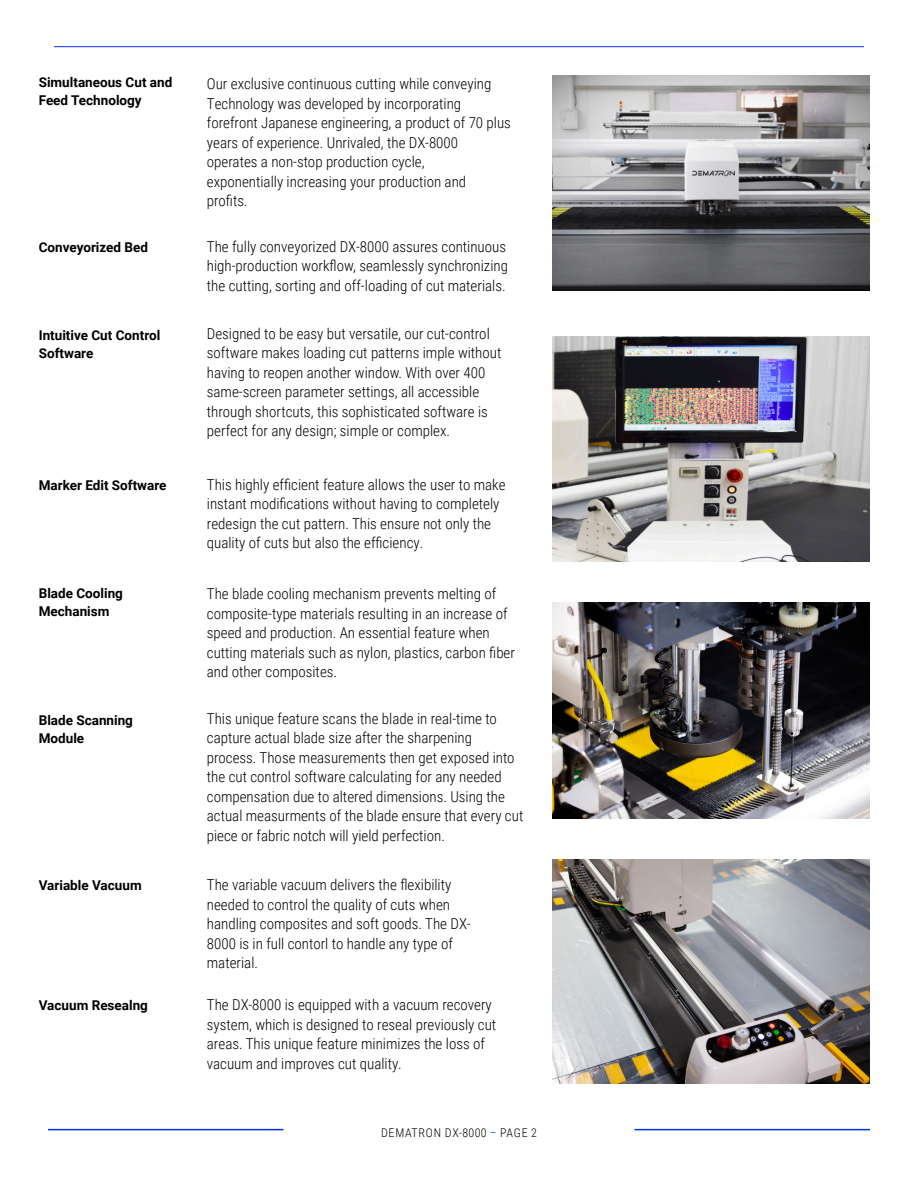
<style>
.page{position:relative;width:918px;height:1188px;background:#fff}
.page>*{position:absolute;margin:0;border:0;box-sizing:border-box;transform-origin:0 0}
.BODY{font:300 15px/19.5px "Roboto Condensed";color:#000}
.Small_Title{font:700 13.5px/18px "Roboto";color:#000}
.Page_Number_-_Center{font:300 12px "Roboto Condensed";letter-spacing:.06em;color:#000}
.s1{color:#0033f4}
</style>
<div class="page">
<hr style="left:54px;top:46px;width:810px;height:1px;background:#0033f4">
<hr style="left:634px;top:1129px;width:236px;height:1px;background:#0033f4">
<hr style="left:48px;top:1129px;width:236px;height:1px;background:#0033f4">
<img style="left:552px;top:75px;width:318px;height:216px">
<img style="left:553px;top:337px;width:317px;height:225px">
<img style="left:687px;top:166px;width:53px;height:14px">
<img style="left:552px;top:603px;width:318px;height:216px">
<img style="left:552px;top:860px;width:318px;height:224px">
<p class="Small_Title" style="left:39px;top:73px;width:135px">Simultaneous Cut and<br>Feed Technology</p>
<p class="BODY" style="left:207px;top:74px;width:286px">Our exclusive continuous cutting while conveying</p>
<p class="BODY" style="left:207px;top:93px;width:256px">Technology was developed by incorporating</p>
<p class="BODY" style="left:207px;top:113px;width:306px">forefront Japanese engineering, a product of 70 plus</p>
<p class="BODY" style="left:207px;top:132px;width:253px">years of experience. Unrivaled, the DX-8000</p>
<p class="BODY" style="left:207px;top:152px;width:219px">operates a non-stop production cycle,</p>
<p class="BODY" style="left:207px;top:171px;width:261px">exponentially increasing your production and</p>
<p class="BODY" style="left:207px;top:191px;width:42px">profits.</p>
<p class="Small_Title" style="left:39px;top:237px;width:111px">Conveyorized Bed</p>
<p class="BODY" style="left:207px;top:236px;width:301px">The fully conveyorized DX-8000 assures continuous</p>
<p class="BODY" style="left:207px;top:256px;width:303px">high-production workflow, seamlessly synchronizing the cutting, sorting and off-loading of cut materials.</p>
<p class="Small_Title" style="left:39px;top:325px;width:123px">Intuitive Cut Control<br>Software</p>
<p class="BODY" style="left:207px;top:323px;width:284px">Designed to be easy but versatile, our cut-control</p>
<p class="BODY" style="left:207px;top:342px;width:296px">software makes loading cut patterns imple without</p>
<p class="BODY" style="left:207px;top:362px;width:280px">having to reopen another window. With over 400</p>
<p class="BODY" style="left:207px;top:381px;width:274px">same-screen parameter settings, all accessible</p>
<p class="BODY" style="left:207px;top:401px;width:283px">through shortcuts, this sophisticated software is</p>
<p class="BODY" style="left:207px;top:420px;width:245px">perfect for any design; simple or complex.</p>
<p class="Small_Title" style="left:39px;top:476px;width:129px">Marker Edit Software</p>
<p class="BODY" style="left:207px;top:474px;width:300px">This highly efficient feature allows the user to make</p>
<p class="BODY" style="left:207px;top:494px;width:294px">instant modifications without having to completely</p>
<p class="BODY" style="left:207px;top:513px;width:286px">redesign the cut pattern. This ensure not only the</p>
<p class="BODY" style="left:207px;top:533px;width:218px">quality of cuts but also the efficiency.</p>
<p class="Small_Title" style="left:39px;top:583px;width:86px">Blade Cooling<br>Mechanism</p>
<p class="BODY" style="left:207px;top:584px;width:291px">The blade cooling mechanism prevents melting of</p>
<p class="BODY" style="left:207px;top:603px;width:302px">composite-type materials resulting in an increase of</p>
<p class="BODY" style="left:207px;top:623px;width:284px">speed and production. An essential feature when</p>
<p class="BODY" style="left:207px;top:642px;width:310px">cutting materials such as nylon, plastics, carbon fiber</p>
<p class="BODY" style="left:207px;top:662px;width:132px">and other composites.</p>
<p class="Small_Title" style="left:39px;top:711px;width:96px">Blade Scanning</p>
<p class="Small_Title" style="left:39px;top:729px;width:47px">Module</p>
<p class="BODY" style="left:207px;top:708px;width:292px">This unique feature scans the blade in real-time to</p>
<p class="BODY" style="left:207px;top:728px;width:267px">capture actual blade size after the sharpening</p>
<p class="BODY" style="left:207px;top:747px;width:309px">process. Those measurements then get exposed into</p>
<p class="BODY" style="left:207px;top:767px;width:296px">the cut control software calculating for any needed</p>
<p class="BODY" style="left:207px;top:786px;width:300px">compensation due to altered dimensions. Using the</p>
<p class="BODY" style="left:207px;top:806px;width:318px">actual measurments of the blade ensure that every cut</p>
<p class="BODY" style="left:207px;top:825px;width:240px">piece or fabric notch will yield perfection.</p>
<p class="Small_Title" style="left:39px;top:876px;width:104px">Variable Vacuum</p>
<p class="BODY" style="left:207px;top:875px;width:246px">The variable vacuum delivers the flexibility</p>
<p class="BODY" style="left:207px;top:894px;width:245px">needed to control the quality of cuts when</p>
<p class="BODY" style="left:207px;top:914px;width:265px">handling composites and soft goods. The DX-</p>
<p class="BODY" style="left:207px;top:933px;width:248px">8000 is in full contorl to handle any type of</p>
<p class="BODY" style="left:207px;top:953px;width:53px">material.</p>
<p class="Small_Title" style="left:39px;top:996px;width:111px">Vacuum Resealng</p>
<p class="BODY" style="left:207px;top:995px;width:287px">The DX-8000 is equipped with a vacuum recovery</p>
<p class="BODY" style="left:207px;top:1014px;width:291px">system, which is designed to reseal previously cut</p>
<p class="BODY" style="left:207px;top:1034px;width:280px">areas. This unique feature minimizes the loss of</p>
<p class="BODY" style="left:207px;top:1053px;width:197px">vacuum and improves cut quality.</p>
<p class="Page_Number_-_Center" style="left:381px;top:1124px;width:157px">DEMATRON DX-8000 <span class="s1">–</span> PAGE 2</p>
</div>
